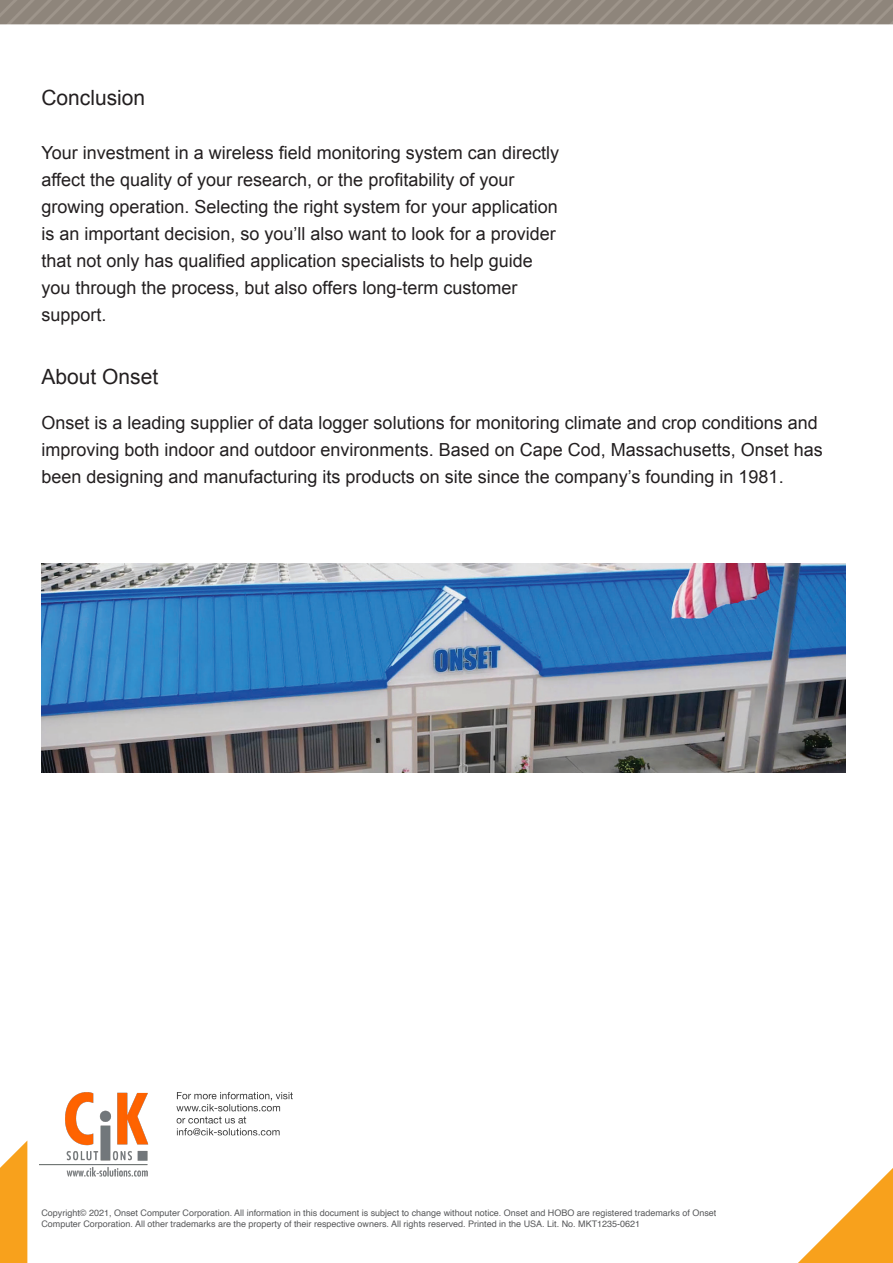
<style>
.page{position:relative;width:893px;height:1263px;background:#fff}
.page>*{position:absolute;margin:0;border:0;box-sizing:border-box;transform-origin:0 0}
.t1{font:21px "Arial";color:#231f20}
.t2{font:18px/27px "Arial";color:#231f20}
.t3{font:9px/10.8px "Helvetica";color:#57585a}
</style>
<div class="page">
<img style="left:0;top:0;width:893px;height:25px">
<svg style="left:0;top:1141px;width:27px;height:122px"></svg>
<svg style="left:798px;top:1168px;width:95px;height:95px"></svg>
<img style="left:41px;top:564px;width:804px;height:208px">
<img style="left:39px;top:1092px;width:254px;height:85px">
<p class="t1" style="left:41px;top:84px;width:105px">Conclusion</p>
<p class="t2" style="left:41px;top:139px;width:519px">Your investment in a wireless field monitoring system can directly affect the quality of your research, or the profitability of your growing operation. Selecting the right system for your application is an important decision, so you’ll also want to look for a provider that not only has qualified application specialists to help guide you through the process, but also offers long-term customer support.</p>
<p class="t1" style="left:41px;top:363px;width:118px">About Onset</p>
<p class="t2" style="left:41px;top:410px;width:783px">Onset is a leading supplier of data logger solutions for monitoring climate and crop conditions and improving both indoor and outdoor environments. Based on Cape Cod, Massachusetts, Onset has been designing and manufacturing its products on site since the company’s founding in 1981.</p>
<p class="t3" style="left:41px;top:1208px;width:676px">Copyright© 2021, Onset Computer Corporation. All information in this document is subject to change without notice. Onset and HOBO are registered trademarks of Onset<br>Computer Corporation. All other trademarks are the property of their respective owners. All rights reserved. Printed in the USA. Lit. No. MKT1235-0621</p>
</div>
